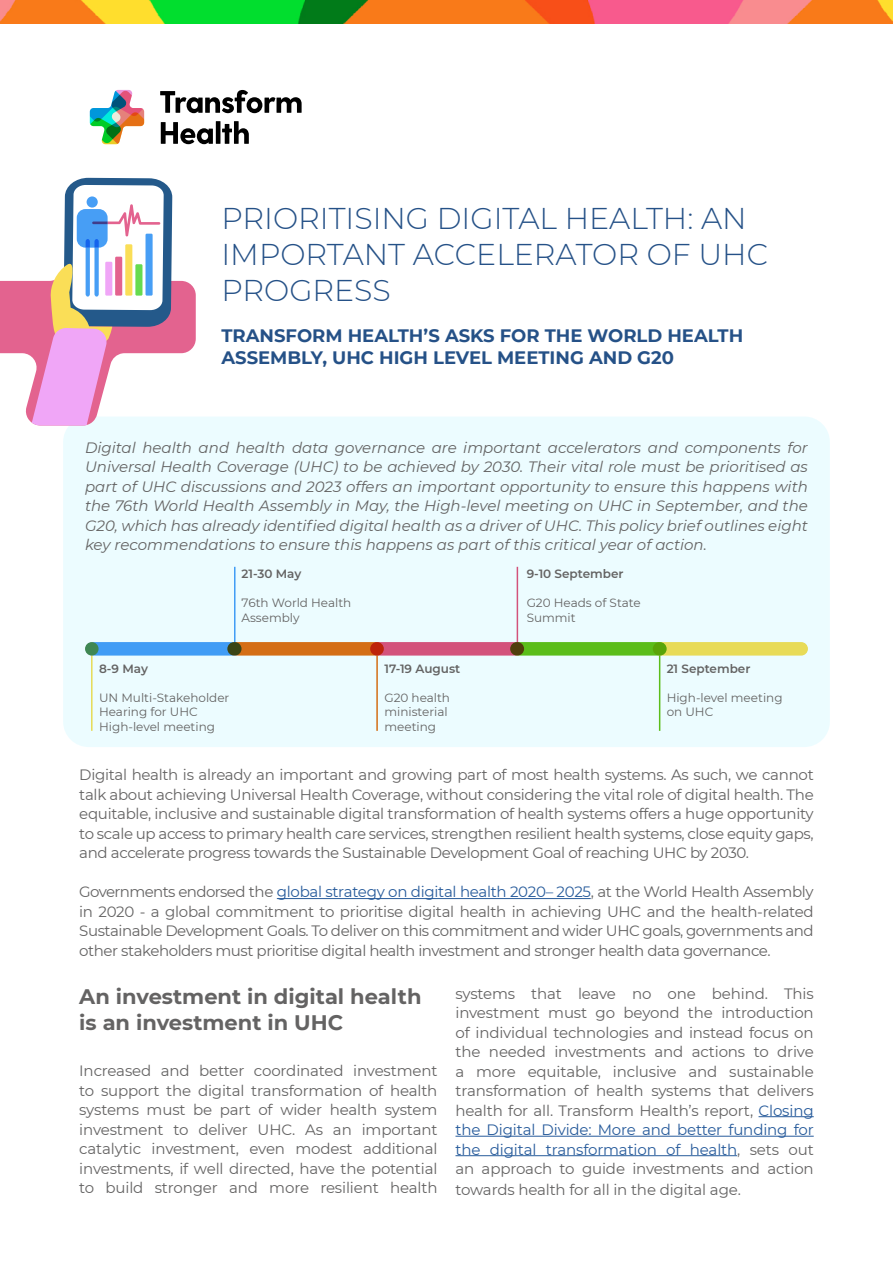
<style>
.page{position:relative;width:893px;height:1263px;background:#fff}
.page>*{position:absolute;margin:0;border:0;box-sizing:border-box;transform-origin:0 0}
.t1{font:300 30px/36px "Montserrat";color:#255187}
.t2{font:700 21px/25.2px "Montserrat";color:#646363}
.t3{font:700 18px/21.6px "Montserrat";color:#255187}
.t4{font:15px/19.5px "Montserrat";letter-spacing:-.025em;color:#646363;text-align:justify}
.t5{font:italic 15px/19.5px "Montserrat";color:#646363;text-align:justify}
.t6{font:12px/14.4px "Montserrat";color:#646363}
.t7{font:600 12px "Montserrat";color:#646363}
.s1{color:#275b9b}
</style>
<div class="page">
<div style="left:63px;top:416px;width:767px;height:331px;background:#ecfcff;border-radius:26px"></div>
<hr style="left:277px;top:898px;width:314px;height:1px;background:#275b9b">
<hr style="left:758px;top:1116px;width:56px;height:1px;background:#275b9b">
<hr style="left:455px;top:1136px;width:359px;height:1px;background:#275b9b">
<hr style="left:455px;top:1155px;width:282px;height:1px;background:#275b9b">
<svg style="left:160px;top:90px;width:142px;height:23px"></svg>
<svg style="left:161px;top:122px;width:52px;height:22px"></svg>
<hr style="left:216px;top:121px;width:4px;height:23px;background:#000">
<svg style="left:222px;top:121px;width:27px;height:23px"></svg>
<svg style="left:90px;top:90px;width:54px;height:54px"></svg>
<img style="left:0;top:0;width:893px;height:23px">
<svg style="left:0;top:178px;width:196px;height:247px"></svg>
<div style="left:115px;top:257px;width:7px;height:39px;background:#e3638f"></div>
<div style="left:125px;top:244px;width:7px;height:52px;background:#fade57"></div>
<div style="left:135px;top:264px;width:7px;height:32px;background:#66db4f"></div>
<div style="left:105px;top:262px;width:7px;height:34px;background:#f0a6f7"></div>
<div style="left:146px;top:234px;width:7px;height:62px;background:#479ef5"></div>
<hr style="left:91px;top:655px;width:2px;height:76px;background:#fade57">
<hr style="left:376px;top:656px;width:2px;height:75px;background:#e57016">
<hr style="left:659px;top:656px;width:1px;height:75px;background:#63bf1a">
<hr style="left:234px;top:567px;width:2px;height:75px;background:#479ef5">
<hr style="left:517px;top:567px;width:1px;height:75px;background:#e4537b">
<div style="left:85px;top:642px;width:157px;height:14px;background:#479ef5;border-radius:7px"></div>
<svg style="left:227px;top:642px;width:157px;height:14px;background:#c86f1e"></svg>
<div style="left:510px;top:642px;width:157px;height:14px;background:#5bbd1a;border-radius:7px"></div>
<svg style="left:370px;top:642px;width:154px;height:14px;background:#c9536f"></svg>
<svg style="left:653px;top:642px;width:155px;height:14px;background:#ded857"></svg>
<svg style="left:85px;top:642px;width:14px;height:14px"></svg>
<h1 class="t1" style="left:221px;top:199px;width:548px">PRIORITISING DIGITAL HEALTH: AN<br>IMPORTANT ACCELERATOR OF UHC<br>PROGRESS</h1>
<p class="t3" style="left:221px;top:324px;width:523px">TRANSFORM HEALTH’S ASKS FOR THE WORLD HEALTH<br>ASSEMBLY, UHC HIGH LEVEL MEETING AND G20</p>
<p class="t5" style="left:85px;top:437px;width:724px">Digital health and health data governance are important accelerators and components for Universal Health Coverage (UHC) to be achieved by 2030. Their vital role must be prioritised as part of UHC discussions and 2023 offers an important opportunity to ensure this happens with the 76th World Health Assembly in May, the High-level meeting on UHC in September, and the G20, which has already identified digital health as a driver of UHC. This policy brief outlines eight key recommendations to ensure this happens as part of this critical year of action.</p>
<p class="t7" style="left:242px;top:566px;width:61px">21-30 May</p>
<p class="t6" style="left:242px;top:595px;width:111px">76th World Health<br>Assembly</p>
<p class="t7" style="left:99px;top:660px;width:50px">8-9 May</p>
<p class="t6" style="left:99px;top:690px;width:132px">UN Multi-Stakeholder<br>Hearing for UHC<br>High-level meeting</p>
<p class="t7" style="left:384px;top:660px;width:77px">17-19 August</p>
<p class="t6" style="left:384px;top:690px;width:67px">G20 health ministerial meeting</p>
<p class="t7" style="left:527px;top:566px;width:98px">9-10 September</p>
<p class="t6" style="left:527px;top:595px;width:116px">G20 Heads of State<br>Summit</p>
<p class="t7" style="left:667px;top:660px;width:85px">21 September</p>
<p class="t6" style="left:667px;top:690px;width:117px">High-level meeting on UHC</p>
<p class="t4" style="left:79px;top:765px;width:736px">Digital health is already an important and growing part of most health systems. As such, we cannot talk about achieving Universal Health Coverage, without considering the vital role of digital health. The equitable, inclusive and sustainable digital transformation of health systems offers a huge opportunity to scale up access to primary health care services, strengthen resilient health systems, close equity gaps, and accelerate progress towards the Sustainable Development Goal of reaching UHC by 2030.</p>
<p class="t4" style="left:79px;top:882px;width:736px">Governments endorsed the <span class="s1">global strategy on digital health 2020– 2025</span>, at the World Health Assembly in 2020 - a global commitment to prioritise digital health in achieving UHC and the health-related Sustainable Development Goals. To deliver on this commitment and wider UHC goals, governments and other stakeholders must prioritise digital health investment and stronger health data governance.</p>
<h2 class="t2" style="left:79px;top:983px;width:344px">An investment in digital health is an investment in UHC</h2>
<p class="t4" style="left:79px;top:1060px;width:360px">Increased and better coordinated investment to support the digital transformation of health systems must be part of wider health system investment to deliver UHC. As an important catalytic investment, even modest additional investments, if well directed, have the potential to build stronger and more resilient health</p>
<p class="t4" style="left:455px;top:983px;width:360px">systems that leave no one behind. This investment must go beyond the introduction of individual technologies and instead focus on the needed investments and actions to drive a more equitable, inclusive and sustainable transformation of health systems that delivers health for all. Transform Health’s report, <span class="s1">Closing the Digital Divide: More and better funding for the digital transformation of health</span>, sets out an approach to guide investments and action</p>
<p class="t4" style="left:455px;top:1179px;width:287px">towards health for all in the digital age.</p>
</div>
